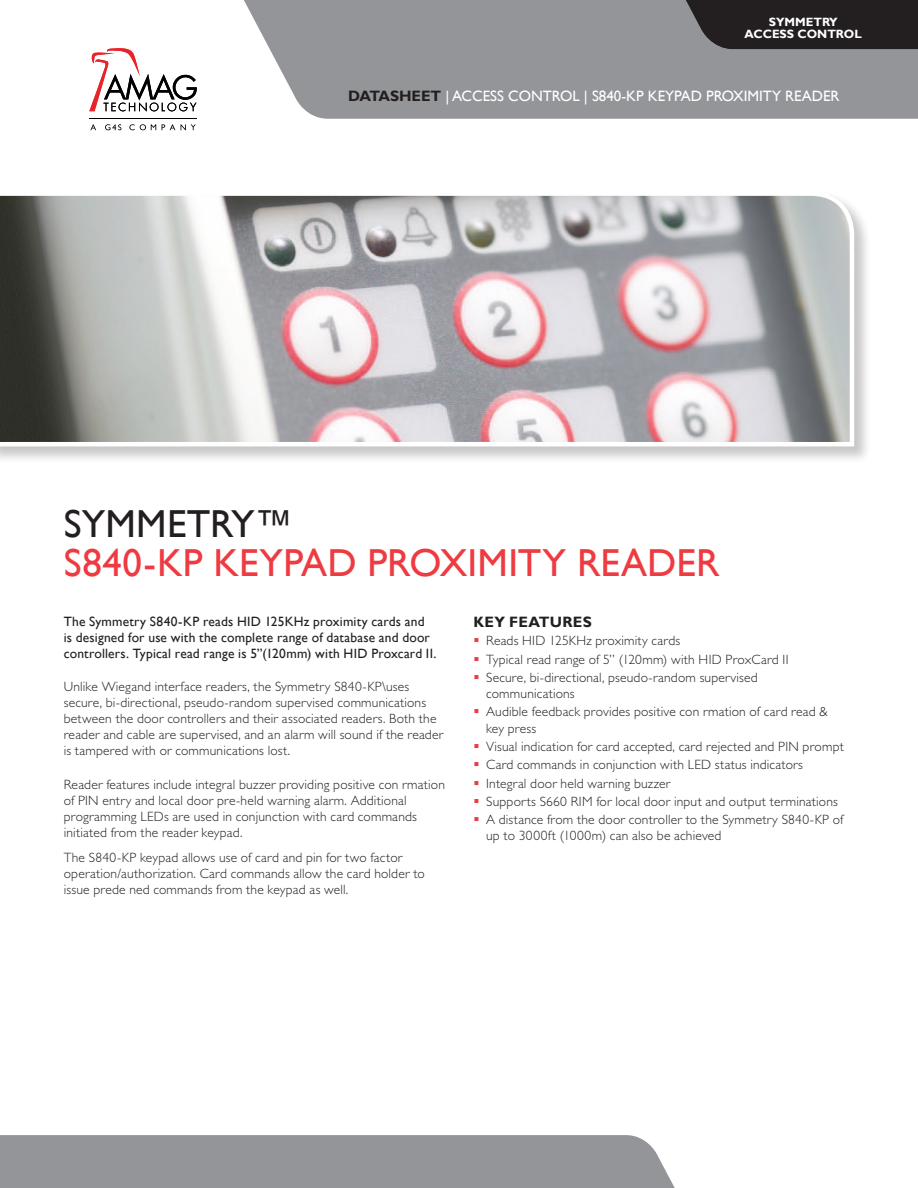
<style>
.page{position:relative;width:918px;height:1188px;background:#fff}
.page>*{position:absolute;margin:0;border:0;box-sizing:border-box;transform-origin:0 0}
.G4S_01_Main_Headline{font:39px/39px "Gill Sans";letter-spacing:.005em;color:#ee3a41}
.t1{font:15px "Gill Sans";color:#fff}
.G4S_Heading{font:700 15px "Gill Sans";letter-spacing:.02em;color:#231f20}
.G4S_05_Body_Text_Bul{font:300 13.5px/16.2px "Gill Sans Std";letter-spacing:.015em;color:#231f20}
.G4S_05_Body_Text{font:300 13.5px/16.2px "Gill Sans Std";letter-spacing:.015em;color:#231f20}
.G4S_04_Text_Intro{font:300 13.5px/16.2px "Gill Sans Std";letter-spacing:.015em;color:#231f20}
.G4S_04_Text_Intro-2{font:13.5px/16.2px "Gill Sans";letter-spacing:.015em;color:#231f20}
.t2{font:700 12px/12px "Gill Sans";color:#fff;text-align:center}
.s1{font-weight:700;color:#231f20}
.s2{color:#231f20}
</style>
<div class="page">
<div style="left:244px;top:0;width:674px;height:119px;background:#939598"></div>
<svg style="left:679px;top:0;width:239px;height:49px;background:#2d292a"></svg>
<svg style="left:89px;top:48px;width:108px;height:64px"></svg>
<hr style="left:89px;top:118px;width:108px;height:1px;background:#000">
<svg style="left:90px;top:124px;width:6px;height:6px"></svg>
<svg style="left:105px;top:124px;width:16px;height:6px"></svg>
<svg style="left:129px;top:124px;width:27px;height:6px"></svg>
<svg style="left:162px;top:124px;width:13px;height:6px"></svg>
<svg style="left:181px;top:124px;width:15px;height:6px"></svg>
<div style="left:0;top:1135px;width:675px;height:53px;background:#939598"></div>
<div style="left:0;top:191px;width:872px;height:273px;background:#231f20;opacity:.25"></div>
<svg style="left:0;top:191px;width:856px;height:258px;background:#bab6b8"></svg>
<p class="t2" style="left:745px;top:16px;width:119px">SYMMETRY<br>ACCESS CONTROL</p>
<p class="t1" style="left:348px;top:87px;width:493px"><span class="s1">DATASHEET</span> | ACCESS CONTROL | S840-KP KEYPAD PROXIMITY READER</p>
<p class="G4S_01_Main_Headline" style="left:64px;top:505px;width:658px"><span class="s2">SYMMETRY™<br></span>S840-KP KEYPAD PROXIMITY READER</p>
<p class="G4S_04_Text_Intro-2" style="left:64px;top:613px;width:374px">The Symmetry S840-KP reads HID 125KHz proximity cards and<br>is designed for use with the complete range of database and door controllers. Typical read range is 5”(120mm) with HID Proxcard II.</p>
<p class="G4S_04_Text_Intro" style="left:64px;top:678px;width:381px">Unlike Wiegand interface readers, the Symmetry S840-KP\uses secure, bi-directional, pseudo-random supervised communications between the door controllers and their associated readers. Both the reader and cable are supervised, and an alarm will sound if the reader is tampered with or communications lost.</p>
<p class="G4S_05_Body_Text" style="left:64px;top:776px;width:383px">Reader features include integral buzzer providing positive con rmation of PIN entry and local door pre-held warning alarm. Additional programming LEDs are used in conjunction with card commands initiated from the reader keypad.</p>
<p class="G4S_05_Body_Text" style="left:64px;top:850px;width:363px">The S840-KP keypad allows use of card and pin for two factor operation/authorization. Card commands allow the card holder to issue prede ned commands from the keypad as well.</p>
<p class="G4S_Heading" style="left:473px;top:613px;width:120px">KEY FEATURES</p>
<p class="G4S_05_Body_Text_Bul" style="left:486px;top:633px;width:196px">Reads HID 125KHz proximity cards</p>
<p class="G4S_05_Body_Text_Bul" style="left:486px;top:651px;width:304px">Typical read range of 5” (120mm) with HID ProxCard II</p>
<p class="G4S_05_Body_Text_Bul" style="left:486px;top:669px;width:273px">Secure, bi-directional, pseudo-random supervised communications</p>
<p class="G4S_05_Body_Text_Bul" style="left:486px;top:704px;width:343px">Audible feedback provides positive con rmation of card read &amp; key press</p>
<p class="G4S_05_Body_Text_Bul" style="left:486px;top:738px;width:359px">Visual indication for card accepted, card rejected and PIN prompt</p>
<p class="G4S_05_Body_Text_Bul" style="left:486px;top:757px;width:318px">Card commands in conjunction with LED status indicators</p>
<p class="G4S_05_Body_Text_Bul" style="left:486px;top:775px;width:186px">Integral door held warning buzzer</p>
<p class="G4S_05_Body_Text_Bul" style="left:486px;top:793px;width:353px">Supports S660 RIM for local door input and output terminations</p>
<p class="G4S_05_Body_Text_Bul" style="left:486px;top:812px;width:359px">A distance from the door controller to the Symmetry S840-KP of up to 3000ft (1000m) can also be achieved</p>
</div>
